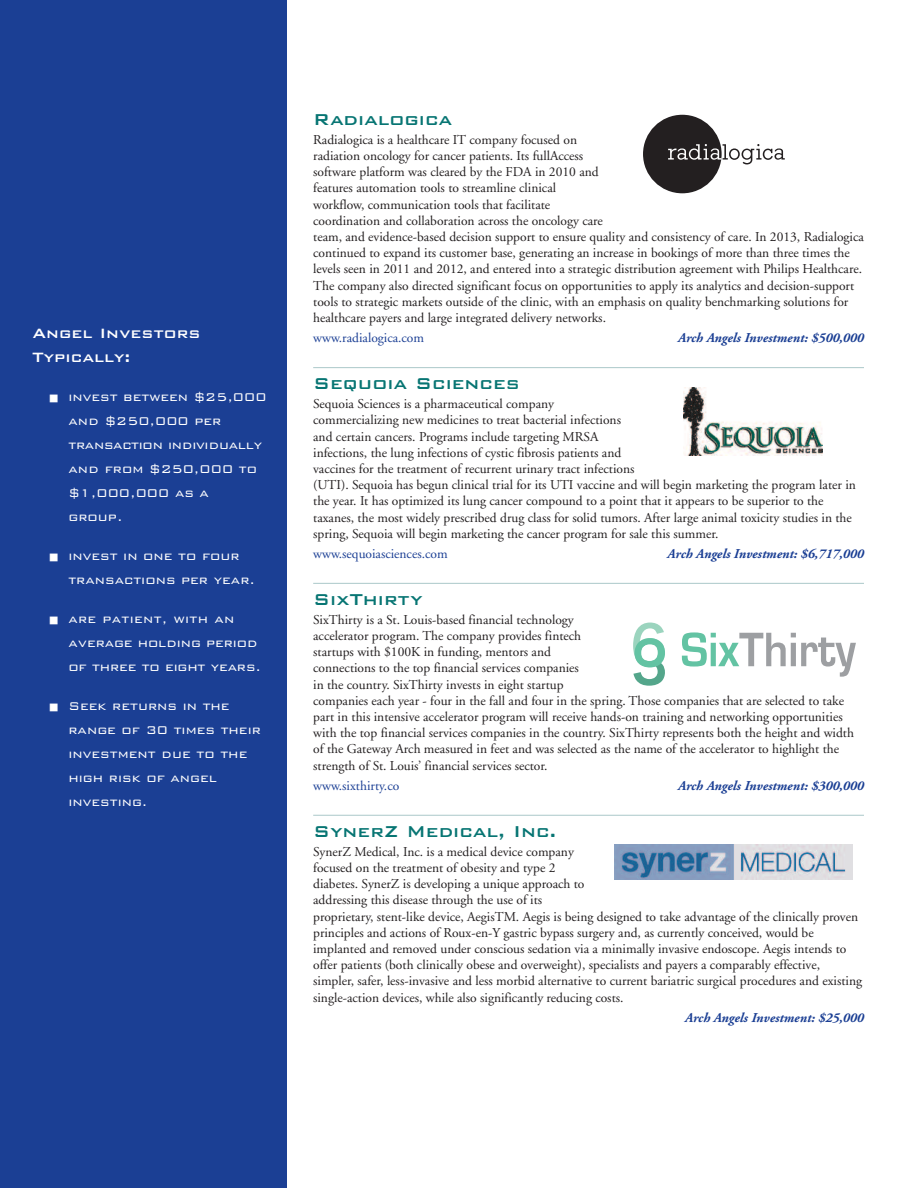
<style>
.page{position:relative;width:918px;height:1188px;background:#fff}
.page>*{position:absolute;margin:0;border:0;box-sizing:border-box;transform-origin:0 0}
.t1{font:500 21px "Bank Gothic";color:#077573}
.t2{font:500 18px/24px "Bank Gothic";color:#fff}
.t3{font:300 15px/24px "Bank Gothic";color:#fff}
.t4{font:13.5px/16.2px "Adobe Garamond";color:#231f20}
.t5{font:italic 700 13.5px "Adobe Garamond";color:#1b3f94}
.t6{font:13.5px "Adobe Garamond";color:#1b3f94}
</style>
<div class="page">
<div style="left:0;top:0;width:287px;height:1188px;background:#1b3f94"></div>
<hr style="left:313px;top:367px;width:551px;height:1px;background:#abc8c9">
<hr style="left:313px;top:583px;width:551px;height:1px;background:#abc8c9">
<hr style="left:313px;top:815px;width:551px;height:1px;background:#abc8c9">
<div style="left:643px;top:115px;width:79px;height:78px;background:#231f20;border-radius:50%"></div>
<svg style="left:668px;top:144px;width:117px;height:20px"></svg>
<img style="left:684px;top:387px;width:139px;height:69px">
<svg style="left:682px;top:632px;width:174px;height:45px"></svg>
<svg style="left:633px;top:623px;width:32px;height:63px"></svg>
<img style="left:614px;top:845px;width:238px;height:34px">
<h2 class="t2" style="left:32px;top:321px;width:170px">Angel Investors<br>Typically:</h2>
<p class="t3" style="left:68px;top:385px;width:200px;text-indent:-19px">■ invest between $25,000 and $250,000 per transaction individually and from $250,000 to $1,000,000 as a group.</p>
<p class="t3" style="left:68px;top:544px;width:188px;text-indent:-19px">■ invest in one to four transactions per year.</p>
<p class="t3" style="left:68px;top:607px;width:194px;text-indent:-19px">■ are patient, with an average holding period of three to eight years.</p>
<p class="t3" style="left:68px;top:694px;width:194px;text-indent:-19px">■ Seek returns in the range of 30 times their investment due to the high risk of angel investing.</p>
<h1 class="t1" style="left:313px;top:108px;width:140px">Radialogica</h1>
<p class="t4" style="left:313px;top:133px;width:552px">Radialogica is a healthcare IT company focused on<br>radiation oncology for cancer patients. Its fullAccess<br>software platform was cleared by the FDA in 2010 and<br>features automation tools to streamline clinical<br>workflow, communication tools that facilitate<br>coordination and collaboration across the oncology care<br>team, and evidence-based decision support to ensure quality and consistency of care. In 2013, Radialogica continued to expand its customer base, generating an increase in bookings of more than three times the levels seen in 2011 and 2012, and entered into a strategic distribution agreement with Philips Healthcare.<br>The company also directed significant focus on opportunities to apply its analytics and decision-support tools to strategic markets outside of the clinic, with an emphasis on quality benchmarking solutions for healthcare payers and large integrated delivery networks.</p>
<p class="t6" style="left:313px;top:332px;width:112px">www.radialogica.com</p>
<p class="t5" style="left:678px;top:332px;width:187px">Arch Angels Investment: $500,000</p>
<h1 class="t1" style="left:313px;top:372px;width:208px">Sequoia Sciences</h1>
<p class="t4" style="left:313px;top:397px;width:544px">Sequoia Sciences is a pharmaceutical company<br>commercializing new medicines to treat bacterial infections<br>and certain cancers. Programs include targeting MRSA<br>infections, the lung infections of cystic fibrosis patients and<br>vaccines for the treatment of recurrent urinary tract infections<br>(UTI). Sequoia has begun clinical trial for its UTI vaccine and will begin marketing the program later in the year. It has optimized its lung cancer compound to a point that it appears to be superior to the taxanes, the most widely prescribed drug class for solid tumors. After large animal toxicity studies in the spring, Sequoia will begin marketing the cancer program for sale this summer.</p>
<p class="t6" style="left:313px;top:548px;width:136px">www.sequoiasciences.com</p>
<p class="t5" style="left:668px;top:548px;width:198px">Arch Angels Investment: $6,717,000</p>
<h1 class="t1" style="left:313px;top:588px;width:111px">SixThirty</h1>
<p class="t4" style="left:313px;top:613px;width:542px">SixThirty is a St. Louis-based financial technology<br>accelerator program. The company provides fintech<br>startups with $100K in funding, mentors and<br>connections to the top financial services companies<br>in the country. SixThirty invests in eight startup<br>companies each year - four in the fall and four in the spring. Those companies that are selected to take part in this intensive accelerator program will receive hands-on training and networking opportunities with the top financial services companies in the country. SixThirty represents both the height and width of the Gateway Arch measured in feet and was selected as the name of the accelerator to highlight the strength of St. Louis’ financial services sector.</p>
<p class="t6" style="left:313px;top:780px;width:88px">www.sixthirty.co</p>
<p class="t5" style="left:678px;top:780px;width:187px">Arch Angels Investment: $300,000</p>
<h1 class="t1" style="left:313px;top:820px;width:245px">SynerZ Medical, Inc.</h1>
<p class="t4" style="left:313px;top:845px;width:550px">SynerZ Medical, Inc. is a medical device company<br>focused on the treatment of obesity and type 2<br>diabetes. SynerZ is developing a unique approach to<br>addressing this disease through the use of its<br>proprietary, stent-like device, AegisTM. Aegis is being designed to take advantage of the clinically proven principles and actions of Roux-en-Y gastric bypass surgery and, as currently conceived, would be implanted and removed under conscious sedation via a minimally invasive endoscope. Aegis intends to offer patients (both clinically obese and overweight), specialists and payers a comparably effective, simpler, safer, less-invasive and less morbid alternative to current bariatric surgical procedures and existing single-action devices, while also significantly reducing costs.</p>
<p class="t5" style="left:685px;top:1012px;width:180px">Arch Angels Investment: $25,000</p>
</div>
